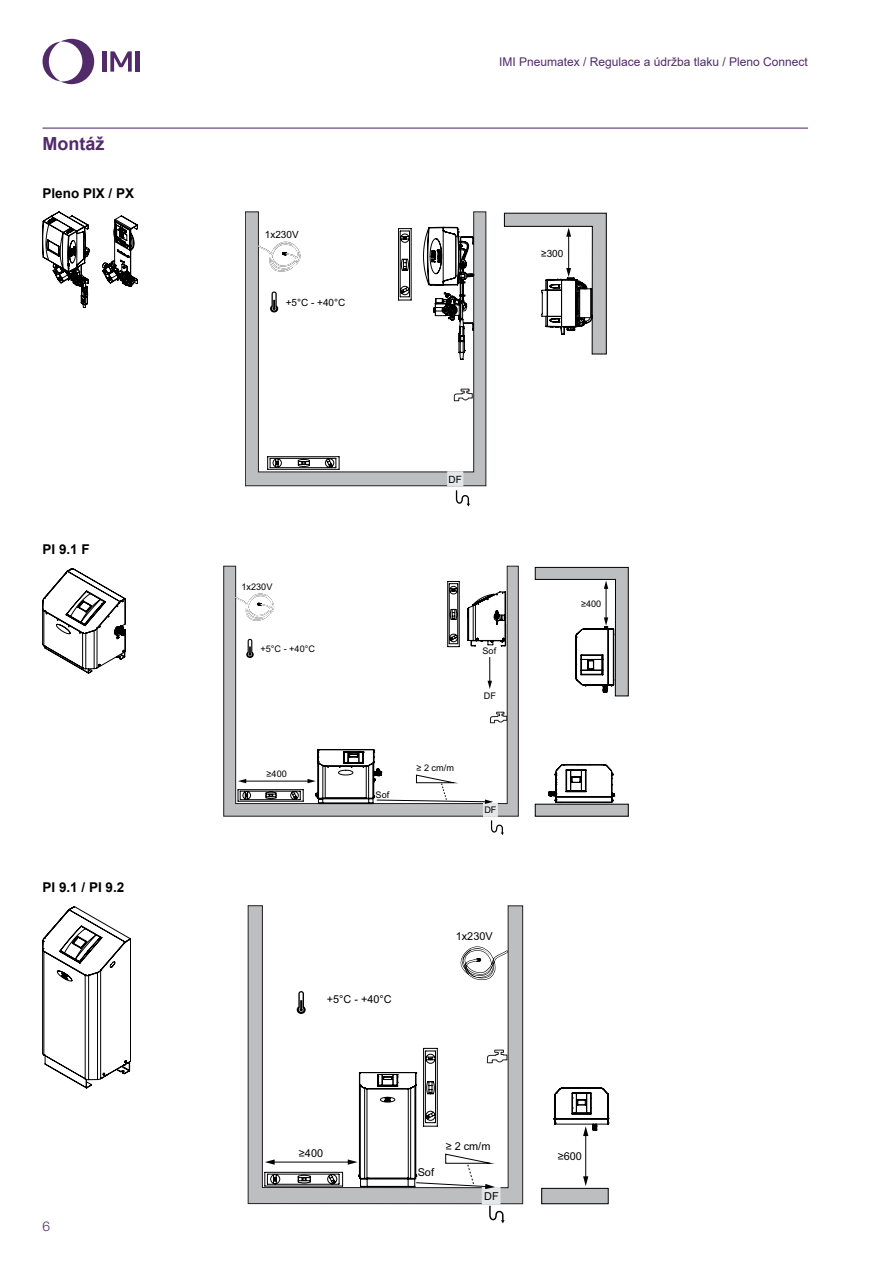
<style>
.page{position:relative;width:893px;height:1263px;background:#fff}
.page>*{position:absolute;margin:0;border:0;box-sizing:border-box;transform-origin:0 0}
.t1{font:700 18px "Arial";color:#512a6a}
.t2{font:700 13.5px "Arial";color:#000}
.t3{font:300 13.5px "Helvetica Neue LTW1 G";color:#512a6a}
.t4{font:12px "Arial";color:#512a6a}
.t5{font:10.95px "Arial";color:#000}
.t6{font:10.05px "Arial";color:#000}
.t7{font:9.15px "Arial";color:#000}
</style>
<div class="page">
<svg style="left:43px;top:39px;width:51px;height:45px"></svg>
<hr style="left:102px;top:51px;width:4px;height:21px;background:#512a6a">
<hr style="left:136px;top:51px;width:4px;height:21px;background:#512a6a">
<svg style="left:110px;top:51px;width:22px;height:21px"></svg>
<hr style="left:43px;top:128px;width:765px;height:1px;background:#512a6a">
<svg style="left:43px;top:212px;width:95px;height:96px"></svg>
<svg style="left:455px;top:490px;width:15px;height:16px"></svg>
<svg style="left:245px;top:212px;width:241px;height:274px"></svg>
<div style="left:448px;top:472px;width:15px;height:14px;background:#e6e7e8"></div>
<svg style="left:257px;top:228px;width:155px;height:242px"></svg>
<svg style="left:423px;top:213px;width:183px;height:146px"></svg>
<svg style="left:43px;top:568px;width:83px;height:105px"></svg>
<div style="left:535px;top:804px;width:93px;height:12px;background:#bcbec0"></div>
<div style="left:535px;top:804px;width:93px;height:12px;border:1px solid #000"></div>
<svg style="left:490px;top:820px;width:14px;height:15px"></svg>
<svg style="left:223px;top:566px;width:296px;height:251px"></svg>
<div style="left:483px;top:803px;width:14px;height:13px;background:#e6e7e8"></div>
<svg style="left:234px;top:589px;width:47px;height:33px"></svg>
<hr style="left:245px;top:781px;width:64px;height:1px;background:#000">
<svg style="left:238px;top:779px;width:8px;height:4px"></svg>
<svg style="left:308px;top:567px;width:320px;height:237px"></svg>
<svg style="left:43px;top:906px;width:88px;height:182px"></svg>
<div style="left:542px;top:1188px;width:66px;height:16px;background:#bcbec0"></div>
<div style="left:541px;top:1188px;width:67px;height:16px;border:1px solid #000"></div>
<svg style="left:488px;top:1204px;width:17px;height:19px"></svg>
<svg style="left:248px;top:905px;width:275px;height:299px"></svg>
<div style="left:482px;top:1187px;width:18px;height:17px;background:#e6e7e8"></div>
<hr style="left:585px;top:1134px;width:1px;height:44px;background:#000">
<svg style="left:583px;top:1176px;width:5px;height:10px"></svg>
<svg style="left:554px;top:1088px;width:55px;height:48px"></svg>
<svg style="left:264px;top:1048px;width:244px;height:141px"></svg>
<h1 class="t1" style="left:43px;top:131px;width:63px">Montáž</h1>
<p class="t2" style="left:43px;top:183px;width:93px">Pleno PIX / PX</p>
<p class="t2" style="left:43px;top:540px;width:49px">PI 9.1 F</p>
<p class="t2" style="left:43px;top:878px;width:83px">PI 9.1 / PI 9.2</p>
<p class="t3" style="left:43px;top:1218px;width:9px">6</p>
<p class="t6" style="left:265px;top:228px;width:35px">1x230V</p>
<p class="t6" style="left:286px;top:295px;width:61px">+5°C - +40°C</p>
<p class="t4" style="left:499px;top:54px;width:310px">IMI Pneumatex / Regulace a údržba tlaku / Pleno Connect</p>
<p class="t6" style="left:541px;top:246px;width:24px">≥300</p>
<p class="t7" style="left:241px;top:581px;width:32px">1x230V</p>
<p class="t7" style="left:261px;top:642px;width:56px">+5°C - +40°C</p>
<p class="t7" style="left:267px;top:767px;width:22px">≥400</p>
<p class="t6" style="left:449px;top:472px;width:15px">DF</p>
<p class="t7" style="left:376px;top:788px;width:15px">Sof</p>
<p class="t7" style="left:416px;top:761px;width:39px">≥ 2 cm/m</p>
<p class="t7" style="left:483px;top:644px;width:15px">Sof</p>
<p class="t7" style="left:484px;top:689px;width:14px">DF</p>
<p class="t7" style="left:484px;top:804px;width:14px">DF</p>
<p class="t5" style="left:327px;top:991px;width:67px">+5°C - +40°C</p>
<p class="t5" style="left:456px;top:928px;width:38px">1x230V</p>
<p class="t5" style="left:299px;top:1145px;width:26px">≥400</p>
<p class="t5" style="left:418px;top:1165px;width:18px">Sof</p>
<p class="t5" style="left:446px;top:1139px;width:46px">≥ 2 cm/m</p>
<p class="t5" style="left:484px;top:1188px;width:16px">DF</p>
<p class="t7" style="left:581px;top:598px;width:22px">≥400</p>
<p class="t5" style="left:558px;top:1149px;width:26px">≥600</p>
</div>
